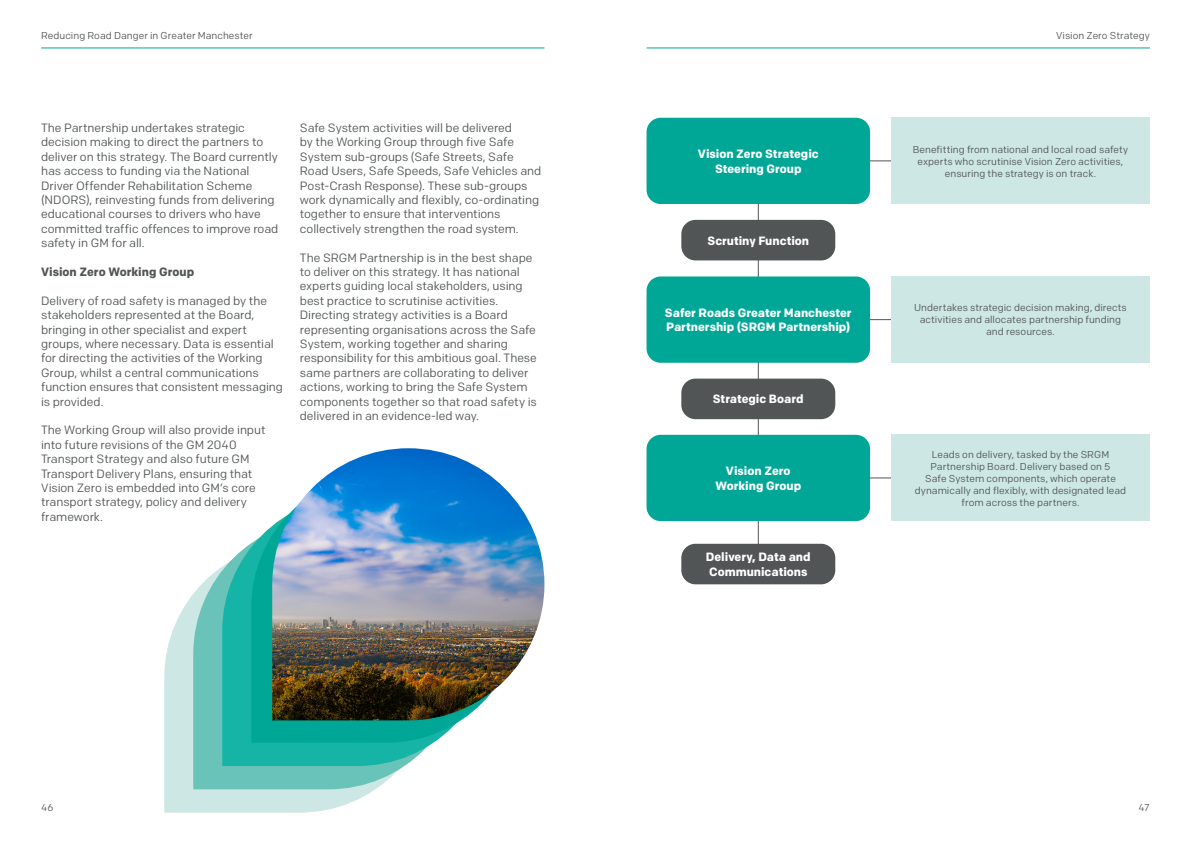
<style>
.page{position:relative;width:1191px;height:842px;background:#fff}
.page>*{position:absolute;margin:0;border:0;box-sizing:border-box;transform-origin:0 0}
.t1{font:12px/14.4px "Colfax";letter-spacing:-.005em;color:#525556}
.t2{font:700 12px/14.4px "Colfax";letter-spacing:-.005em;color:#fff;text-align:center}
.t3{font:700 12px "Colfax";letter-spacing:-.005em;color:#525556}
.t4{font:10px/12px "Colfax";letter-spacing:.005em;color:#525556;text-align:center}
</style>
<div class="page">
<hr style="left:41px;top:48px;width:503px;height:1px;background:#00a796">
<hr style="left:646px;top:48px;width:503px;height:1px;background:#00a796">
<svg style="left:164px;top:594px;width:212px;height:219px;background:#d2eae7"></svg>
<svg style="left:193px;top:567px;width:211px;height:222px;background:#7ac9c0"></svg>
<svg style="left:222px;top:543px;width:211px;height:223px;background:#2abaae"></svg>
<svg style="left:251px;top:526px;width:210px;height:217px;background:#10ac9c"></svg>
<hr style="left:758px;top:183px;width:1px;height:367px;background:#525556">
<hr style="left:728px;top:160px;width:366px;height:1px;background:#525556">
<hr style="left:728px;top:319px;width:366px;height:1px;background:#525556">
<hr style="left:728px;top:477px;width:366px;height:1px;background:#525556">
<div style="left:681px;top:544px;width:154px;height:40px;background:#525556;border-radius:14px"></div>
<div style="left:681px;top:379px;width:154px;height:40px;background:#525556;border-radius:14px"></div>
<div style="left:681px;top:220px;width:154px;height:40px;background:#525556;border-radius:14px"></div>
<div style="left:646px;top:276px;width:224px;height:87px;background:#00a796;border-radius:14px"></div>
<div style="left:646px;top:435px;width:224px;height:86px;background:#00a796;border-radius:14px"></div>
<div style="left:891px;top:435px;width:258px;height:86px;background:#cce7e4"></div>
<div style="left:891px;top:276px;width:258px;height:87px;background:#cce7e4"></div>
<div style="left:891px;top:118px;width:258px;height:86px;background:#cce7e4"></div>
<div style="left:646px;top:118px;width:224px;height:86px;background:#00a796;border-radius:14px"></div>
<img style="left:272px;top:448px;width:272px;height:272px">
<p class="t4" style="left:41px;top:29px;width:213px">Reducing Road Danger in Greater Manchester</p>
<p class="t4" style="left:1056px;top:29px;width:95px">Vision Zero Strategy</p>
<p class="t1" style="left:41px;top:121px;width:239px">The Partnership undertakes strategic decision making to direct the partners to deliver on this strategy. The Board currently has access to funding via the National Driver Offender Rehabilitation Scheme (NDORS), reinvesting funds from delivering educational courses to drivers who have committed traffic offences to improve road safety in GM for all.</p>
<p class="t3" style="left:41px;top:264px;width:154px">Vision Zero Working Group</p>
<p class="t1" style="left:41px;top:293px;width:243px">Delivery of road safety is managed by the stakeholders represented at the Board, bringing in other specialist and expert groups, where necessary. Data is essential for directing the activities of the Working Group, whilst a central communications function ensures that consistent messaging is provided.</p>
<p class="t1" style="left:41px;top:423px;width:226px">The Working Group will also provide input into future revisions of the GM 2040<br>Transport Strategy and also future GM Transport Delivery Plans, ensuring that Vision Zero is embedded into GM’s core transport strategy, policy and delivery framework.</p>
<p class="t1" style="left:300px;top:121px;width:243px">Safe System activities will be delivered<br>by the Working Group through five Safe System sub-groups (Safe Streets, Safe Road Users, Safe Speeds, Safe Vehicles and Post-Crash Response). These sub-groups work dynamically and flexibly, co-ordinating together to ensure that interventions collectively strengthen the road system.</p>
<p class="t1" style="left:300px;top:250px;width:238px">The SRGM Partnership is in the best shape to deliver on this strategy. It has national experts guiding local stakeholders, using best practice to scrutinise activities.<br>Directing strategy activities is a Board representing organisations across the Safe System, working together and sharing responsibility for this ambitious goal. These same partners are collaborating to deliver actions, working to bring the Safe System components together so that road safety is delivered in an evidence-led way.</p>
<p class="t2" style="left:698px;top:147px;width:122px">Vision Zero Strategic<br>Steering Group</p>
<p class="t2" style="left:707px;top:233px;width:103px">Scrutiny Function</p>
<p class="t2" style="left:665px;top:305px;width:188px;text-align:left">Safer Roads Greater Manchester<br>Partnership (SRGM Partnership)</p>
<p class="t2" style="left:713px;top:392px;width:92px">Strategic Board</p>
<p class="t2" style="left:715px;top:464px;width:87px">Vision Zero<br>Working Group</p>
<p class="t4" style="left:912px;top:143px;width:217px">Benefitting from national and local road safety experts who scrutinise Vision Zero activities, ensuring the strategy is on track.</p>
<p class="t4" style="left:914px;top:302px;width:214px">Undertakes strategic decision making, directs activities and allocates partnership funding and resources.</p>
<p class="t4" style="left:914px;top:449px;width:213px">Leads on delivery, tasked by the SRGM Partnership Board. Delivery based on 5<br>Safe System components, which operate dynamically and flexibly, with designated lead from across the partners.</p>
<p class="t2" style="left:706px;top:550px;width:106px;text-align:left">Delivery, Data and<br>Communications</p>
<p class="t4" style="left:41px;top:802px;width:14px">46</p>
<p class="t4" style="left:1138px;top:802px;width:13px">47</p>
</div>
